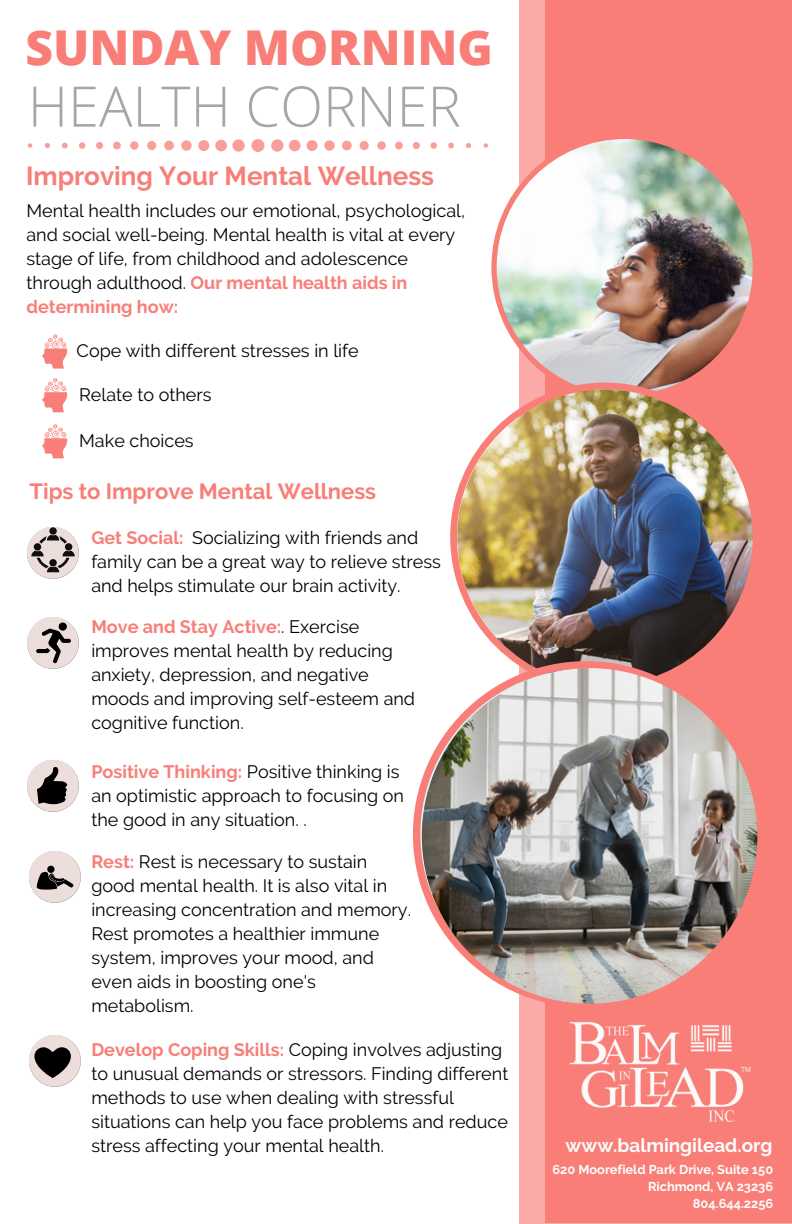
<style>
.page{position:relative;width:792px;height:1224px;background:#fff}
.page>*{position:absolute;margin:0;border:0;box-sizing:border-box;transform-origin:0 0}
.t1{font:300 56px "Open Sans";color:#a6a6a6}
.t2{font:800 48px "Open Sans";color:#f87e77}
.t3{font:700 26px "Raleway";color:#f87e77}
.t4{font:700 22px "Raleway";color:#f87e77}
.t5{font:700 19px "Raleway";color:#fefefe}
.t6{font:18px/24px "Raleway";color:#000}
.t7{font:700 12.8px "Raleway";color:#fefefe}
.s1{font-weight:700;color:#f87e77}
</style>
<div class="page">
<div style="left:519px;top:0;width:273px;height:1224px;background:#faaba7"></div>
<div style="left:546px;top:0;width:246px;height:1223px;background:#f87e77"></div>
<svg style="left:491px;top:133px;width:262px;height:250px"></svg>
<img style="left:497px;top:139px;width:256px;height:256px;border-radius:50%">
<img style="left:569px;top:1021px;width:182px;height:101px">
<svg style="left:450px;top:383px;width:303px;height:278px;fill:#f87e77"></svg>
<img style="left:457px;top:390px;width:296px;height:295px;border-radius:50%">
<svg style="left:413px;top:661px;width:345px;height:346px;fill:#f87e77"></svg>
<img style="left:422px;top:668px;width:335px;height:336px;border-radius:50%">
<svg style="left:28px;top:139px;width:460px;height:13px"></svg>
<img style="left:28px;top:617px;width:51px;height:51px">
<img style="left:28px;top:539px;width:51px;height:39px">
<svg style="left:42px;top:334px;width:26px;height:35px"></svg>
<svg style="left:42px;top:378px;width:26px;height:34px"></svg>
<svg style="left:42px;top:424px;width:26px;height:34px"></svg>
<svg style="left:31px;top:527px;width:44px;height:45px;background:#b4aaa8"></svg>
<svg style="left:36px;top:623px;width:35px;height:40px"></svg>
<img style="left:29px;top:852px;width:51px;height:51px">
<svg style="left:37px;top:865px;width:37px;height:25px"></svg>
<img style="left:28px;top:760px;width:51px;height:51px">
<svg style="left:37px;top:767px;width:33px;height:37px"></svg>
<img style="left:29px;top:1035px;width:51px;height:51px">
<svg style="left:34px;top:1047px;width:37px;height:31px"></svg>
<p class="t2" style="left:25px;top:13px;width:469px">SUNDAY MORNING</p>
<p class="t1" style="left:28px;top:67px;width:435px">HEALTH CORNER</p>
<p class="t3" style="left:26px;top:161px;width:410px">Improving Your Mental Wellness</p>
<p class="t6" style="left:26px;top:199px;width:440px">Mental health includes our emotional, psychological, and social well-being. Mental health is vital at every stage of life, from childhood and adolescence through adulthood. <span class="s1">Our mental health aids in determining how:</span></p>
<p class="t6" style="left:77px;top:339px;width:284px">Cope with different stresses in life</p>
<p class="t6" style="left:79px;top:383px;width:134px">Relate to others</p>
<p class="t6" style="left:79px;top:429px;width:116px">Make choices</p>
<p class="t4" style="left:29px;top:478px;width:348px">Tips to Improve Mental Wellness</p>
<p class="t6" style="left:91px;top:525px;width:351px"><span class="s1">Get Social:</span> Socializing with friends and family can be a great way to relieve stress and helps stimulate our brain activity.</p>
<p class="t6" style="left:91px;top:615px;width:325px"><span class="s1">Move and Stay Active:</span>. Exercise improves mental health by reducing anxiety, depression, and negative moods and improving self-esteem and cognitive function.</p>
<p class="t6" style="left:91px;top:760px;width:314px"><span class="s1">Positive Thinking:</span> Positive thinking is an optimistic approach to focusing on the good in any situation. .</p>
<p class="t6" style="left:91px;top:850px;width:321px"><span class="s1">Rest:</span> Rest is necessary to sustain good mental health. It is also vital in increasing concentration and memory.<br>Rest promotes a healthier immune system, improves your mood, and even aids in boosting one's metabolism.</p>
<p class="t6" style="left:91px;top:1038px;width:419px"><span class="s1">Develop Coping Skills:</span> Coping involves adjusting to unusual demands or stressors. Finding different methods to use when dealing with stressful situations can help you face problems and reduce stress affecting your mental health.</p>
<p class="t5" style="left:566px;top:1134px;width:208px">www.balmingilead.org</p>
<p class="t7" style="left:553px;top:1162px;width:222px">620 Moorefield Park Drive, Suite 150</p>
<p class="t7" style="left:648px;top:1179px;width:127px">Richmond, VA 23236</p>
<p class="t7" style="left:693px;top:1196px;width:82px">804.644.2256</p>
</div>
